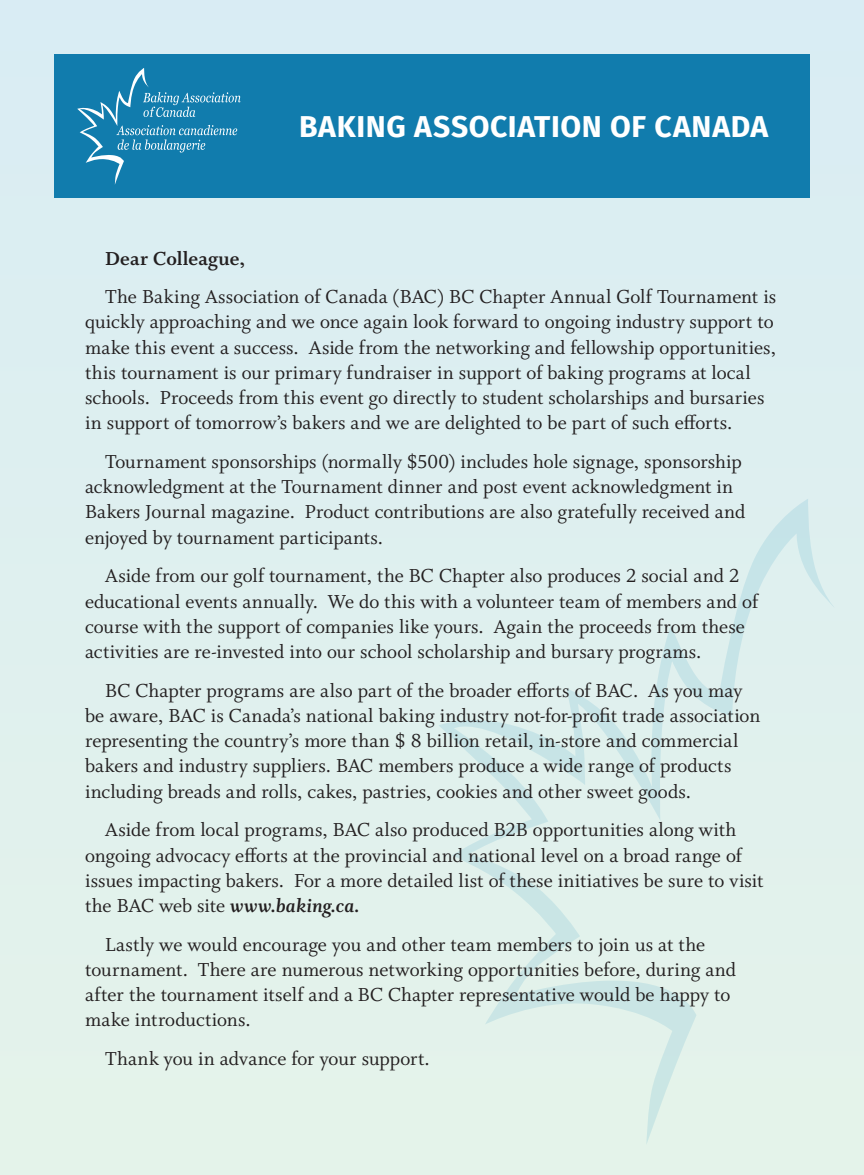
<style>
.page{position:relative;width:864px;height:1175px;background:#fff}
.page>*{position:absolute;margin:0;border:0;box-sizing:border-box;transform-origin:0 0}
.t1{font:700 30.15px "Fira Sans";letter-spacing:.02em;color:#fff}
.t2{font:21px/25.2px "Whitman Roman LF";color:#231f20}
.t3{font:21px "Whitman Bold Italic LF";letter-spacing:.005em;color:#231f20}
.t4{font:21px "Whitman Bold LF";letter-spacing:.005em;color:#231f20}
.s1{font-family:"Whitman Roman LF"}
</style>
<div class="page">
<div style="left:0;top:0;width:864px;height:1174px;background:#deefef"></div>
<svg style="left:439px;top:499px;width:394px;height:642px"></svg>
<div style="left:54px;top:54px;width:756px;height:144px;background:#117cad"></div>
<svg style="left:77px;top:68px;width:164px;height:117px"></svg>
<h1 class="t1" style="left:299px;top:105px;width:471px">BAKING ASSOCIATION OF CANADA</h1>
<p class="t4" style="left:105px;top:246px;width:141px">Dear Colleague,</p>
<p class="t2" style="left:85px;top:285px;width:693px;text-indent:20px">The Baking Association of Canada (BAC) BC Chapter Annual Golf Tournament is quickly approaching and we once again look forward to ongoing industry support to make this event a success. Aside from the networking and fellowship opportunities, this tournament is our primary fundraiser in support of baking programs at local schools. Proceeds from this event go directly to student scholarships and bursaries in support of tomorrow’s bakers and we are delighted to be part of such efforts.</p>
<p class="t2" style="left:85px;top:449px;width:662px;text-indent:20px">Tournament sponsorships (normally $500) includes hole signage, sponsorship acknowledgment at the Tournament dinner and post event acknowledgment in Bakers Journal magazine. Product contributions are also gratefully received and enjoyed by tournament participants.</p>
<p class="t2" style="left:85px;top:564px;width:674px;text-indent:20px">Aside from our golf tournament, the BC Chapter also produces 2 social and 2 educational events annually. We do this with a volunteer team of members and of course with the support of companies like yours. Again the proceeds from these activities are re-invested into our school scholarship and bursary programs.</p>
<p class="t2" style="left:85px;top:678px;width:677px;text-indent:20px">BC Chapter programs are also part of the broader efforts of BAC. As you may be aware, BAC is Canada’s national baking industry not-for-profit trade association representing the country’s more than $ 8 billion retail, in-store and commercial bakers and industry suppliers. BAC members produce a wide range of products including breads and rolls, cakes, pastries, cookies and other sweet goods.</p>
<p class="t2" style="left:85px;top:817px;width:680px;text-indent:20px">Aside from local programs, BAC also produced B2B opportunities along with ongoing advocacy efforts at the provincial and national level on a broad range of issues impacting bakers. For a more detailed list of these initiatives be sure to visit</p>
<p class="t3" style="left:85px;top:894px;width:276px"><span class="s1">the BAC web site</span> www.baking.ca.</p>
<p class="t2" style="left:85px;top:932px;width:653px;text-indent:20px">Lastly we would encourage you and other team members to join us at the tournament. There are numerous networking opportunities before, during and after the tournament itself and a BC Chapter representative would be happy to make introductions.</p>
<p class="t2" style="left:105px;top:1046px;width:326px">Thank you in advance for your support.</p>
</div>
